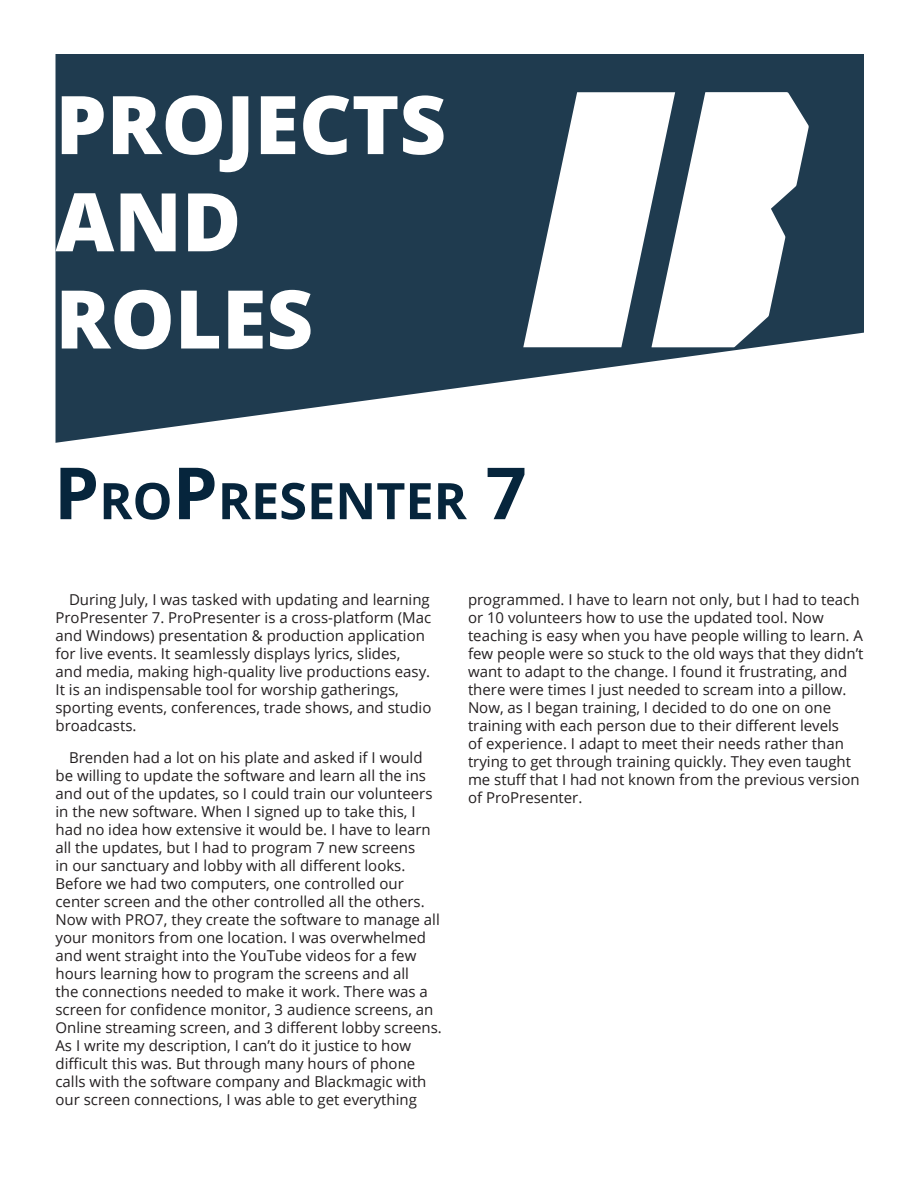
<style>
.page{position:relative;width:918px;height:1188px;background:#fff}
.page>*{position:absolute;margin:0;border:0;box-sizing:border-box;transform-origin:0 0}
.t1{font:800 81px/97.2px "Open Sans";color:#fff}
.t2{font:700 50.4px "Open Sans";color:#06253c}
.Paragraph_Style_1{font:15px/18px "Open Sans";color:#231f20}
.s1{font-size:72px}
</style>
<div class="page">
<svg style="left:56px;top:54px;width:808px;height:389px;fill:#1f3b4f"></svg>
<svg style="left:523px;top:92px;width:286px;height:255px"></svg>
<p class="t1" style="left:56px;top:72px;width:392px">PROJECTS<br>AND<br>ROLES</p>
<p class="t2" style="left:54px;top:465px;width:474px"><span class="s1">P</span>RO<span class="s1">P</span>RESENTER <span class="s1">7</span></p>
<p class="Paragraph_Style_1" style="left:56px;top:591px;width:377px;text-indent:14px">During July, I was tasked with updating and learning ProPresenter 7. ProPresenter is a cross-platform (Mac and Windows) presentation &amp; production application for live events. It seamlessly displays lyrics, slides,<br>and media, making high-quality live productions easy.<br>It is an indispensable tool for worship gatherings, sporting events, conferences, trade shows, and studio broadcasts.</p>
<p class="Paragraph_Style_1" style="left:56px;top:748px;width:388px;text-indent:14px">Brenden had a lot on his plate and asked if I would be willing to update the software and learn all the ins and out of the updates, so I could train our volunteers in the new software. When I signed up to take this, I had no idea how extensive it would be. I have to learn all the updates, but I had to program 7 new screens<br>in our sanctuary and lobby with all different looks.<br>Before we had two computers, one controlled our center screen and the other controlled all the others.<br>Now with PRO7, they create the software to manage all your monitors from one location. I was overwhelmed and went straight into the YouTube videos for a few hours learning how to program the screens and all<br>the connections needed to make it work. There was a screen for confidence monitor, 3 audience screens, an Online streaming screen, and 3 different lobby screens.<br>As I write my description, I can’t do it justice to how difficult this was. But through many hours of phone calls with the software company and Blackmagic with our screen connections, I was able to get everything</p>
<p class="Paragraph_Style_1" style="left:468px;top:591px;width:397px">programmed. I have to learn not only, but I had to teach or 10 volunteers how to use the updated tool. Now teaching is easy when you have people willing to learn. A few people were so stuck to the old ways that they didn’t want to adapt to the change. I found it frustrating, and there were times I just needed to scream into a pillow.<br>Now, as I began training, I decided to do one on one training with each person due to their different levels<br>of experience. I adapt to meet their needs rather than trying to get through training quickly. They even taught me stuff that I had not known from the previous version of ProPresenter.</p>
</div>
